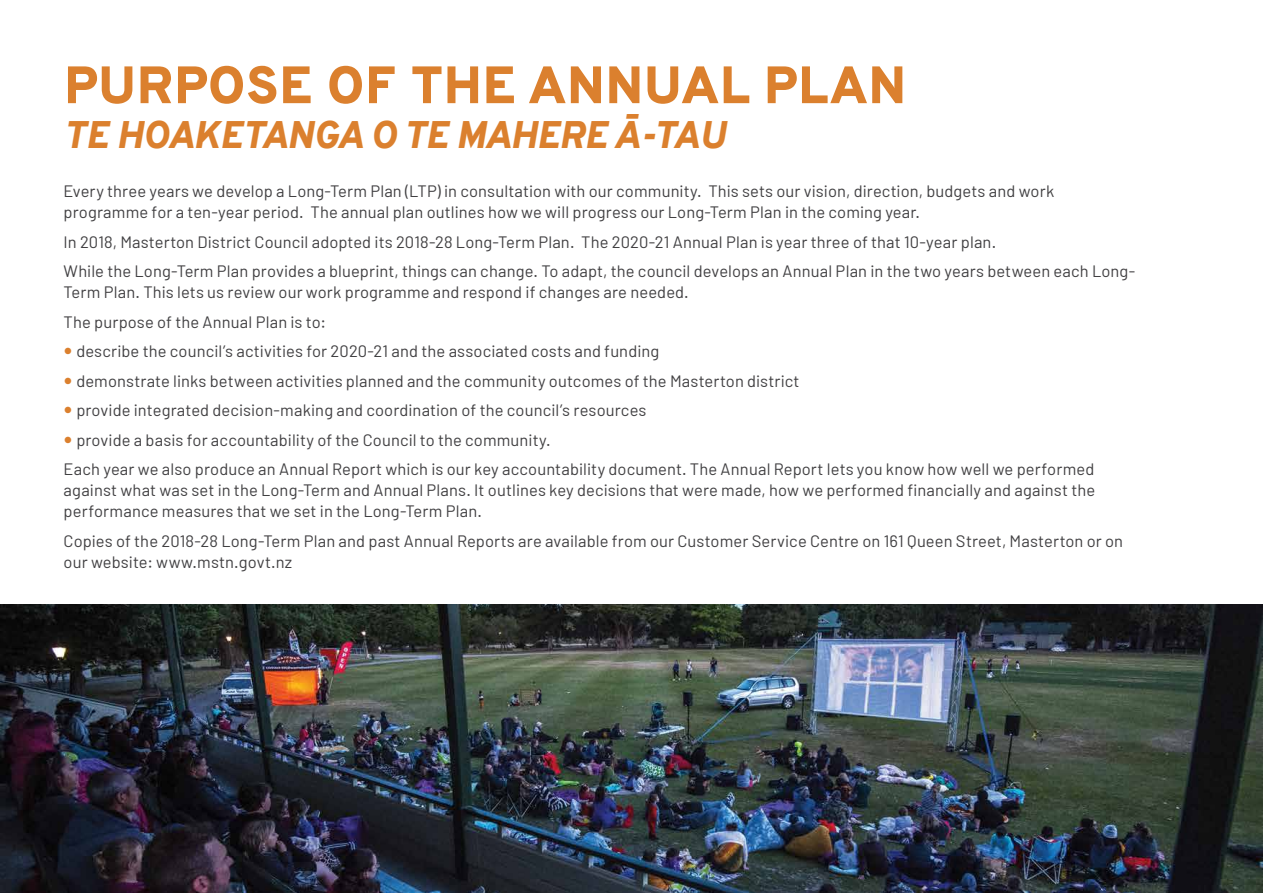
<style>
.page{position:relative;width:1263px;height:893px;background:#fff}
.page>*{position:absolute;margin:0;border:0;box-sizing:border-box;transform-origin:0 0}
.t1{font:900 52.5px "Overpass";letter-spacing:.01em;color:#db802e}
.t2{font:italic 900 37.5px "Overpass";letter-spacing:.005em;color:#db802e}
.t3{font:16.5px/21px "Barlow";letter-spacing:.005em;color:#414042}
</style>
<div class="page">
<img style="left:0;top:604px;width:1263px;height:289px">
<h1 class="t1" style="left:64px;top:47px;width:844px">PURPOSE OF THE ANNUAL PLAN</h1>
<h2 class="t2" style="left:64px;top:108px;width:663px">TE HOAKETANGA O TE MAHERE Ā-TAU</h2>
<p class="t3" style="left:64px;top:180px;width:992px">Every three years we develop a Long-Term Plan (LTP) in consultation with our community. This sets our vision, direction, budgets and work programme for a ten-year period. The annual plan outlines how we will progress our Long-Term Plan in the coming year.</p>
<p class="t3" style="left:64px;top:227px;width:1073px;line-height:29.5px">In 2018, Masterton District Council adopted its 2018-28 Long-Term Plan. The 2020-21 Annual Plan is year three of that 10-year plan.<br>While the Long-Term Plan provides a blueprint, things can change. To adapt, the council develops an Annual Plan in the two years between each Long-</p>
<p class="t3" style="left:64px;top:281px;width:627px">Term Plan. This lets us review our work programme and respond if changes are needed.</p>
<p class="t3" style="left:64px;top:311px;width:264px">The purpose of the Annual Plan is to:</p>
<p class="t3" style="left:76px;top:340px;width:584px">describe the council’s activities for 2020-21 and the associated costs and funding</p>
<p class="t3" style="left:76px;top:370px;width:725px">demonstrate links between activities planned and the community outcomes of the Masterton district</p>
<p class="t3" style="left:76px;top:399px;width:572px">provide integrated decision-making and coordination of the council’s resources</p>
<p class="t3" style="left:76px;top:429px;width:476px">provide a basis for accountability of the Council to the community.</p>
<p class="t3" style="left:64px;top:458px;width:1032px">Each year we also produce an Annual Report which is our key accountability document. The Annual Report lets you know how well we performed</p>
<p class="t3" style="left:64px;top:479px;width:1033px">against what was set in the Long-Term and Annual Plans. It outlines key decisions that were made, how we performed financially and against the performance measures that we set in the Long-Term Plan.</p>
<p class="t3" style="left:64px;top:530px;width:1061px">Copies of the 2018-28 Long-Term Plan and past Annual Reports are available from our Customer Service Centre on 161 Queen Street, Masterton or on our website: www.mstn.govt.nz</p>
</div>
